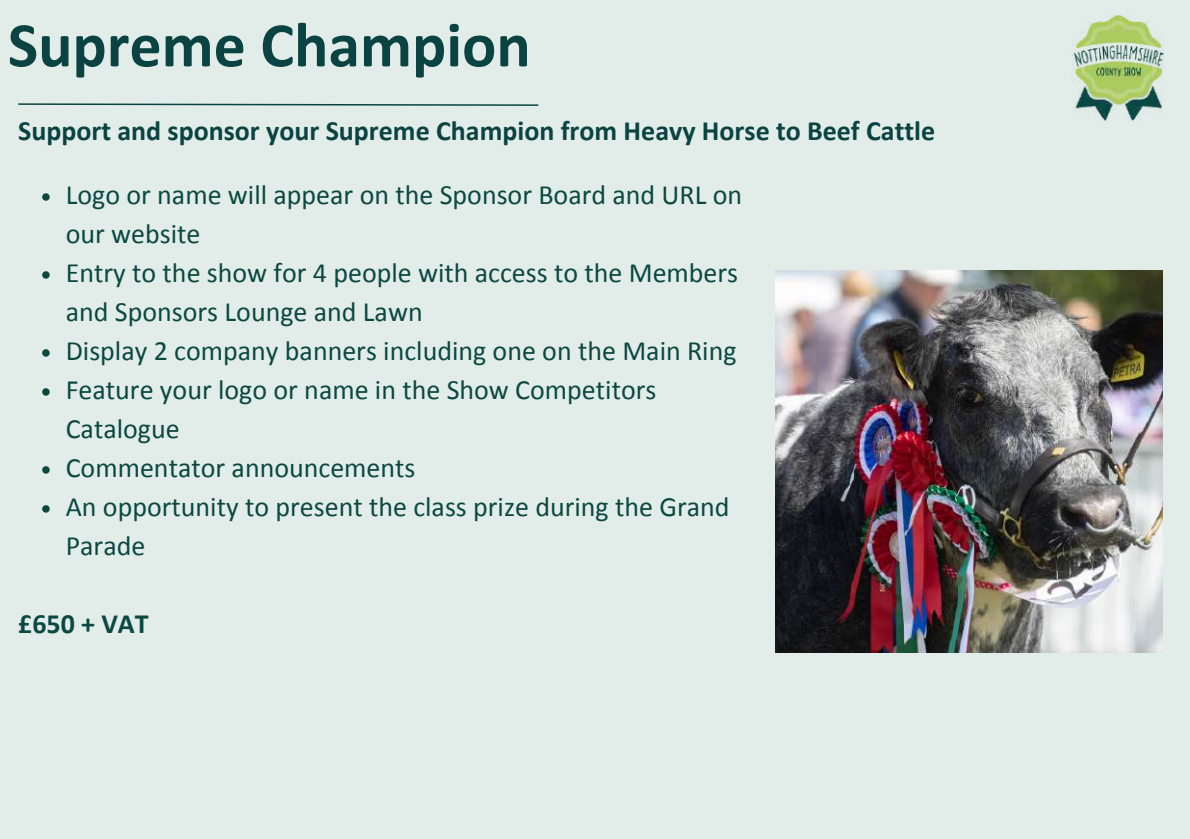
<style>
.page{position:relative;width:1190px;height:839px;background:#fff}
.page>*{position:absolute;margin:0;border:0;box-sizing:border-box;transform-origin:0 0}
.t1{font:700 64px "Calibri";color:#0a4342}
.t2{font:28px/39px "Calibri";color:#0c4842}
.t3{font:700 28px "Calibri";color:#0a4342}
.t4{font:700 28px "Calibri";color:#0c4842}
</style>
<div class="page">
<div style="left:0;top:0;width:1190px;height:838px;background:#e2ede9"></div>
<svg style="left:18px;top:103px;width:521px;height:3px"></svg>
<img style="left:776px;top:270px;width:386px;height:382px">
<svg style="left:42px;top:193px;width:8px;height:8px"></svg>
<svg style="left:42px;top:271px;width:8px;height:8px"></svg>
<svg style="left:42px;top:349px;width:8px;height:8px"></svg>
<svg style="left:42px;top:388px;width:8px;height:7px"></svg>
<svg style="left:42px;top:466px;width:8px;height:7px"></svg>
<svg style="left:42px;top:505px;width:8px;height:7px"></svg>
<img style="left:1071px;top:15px;width:93px;height:107px">
<h1 class="t1" style="left:8px;top:18px;width:524px">Supreme Champion</h1>
<p class="t3" style="left:18px;top:119px;width:918px">Support and sponsor your Supreme Champion from Heavy Horse to Beef Cattle</p>
<p class="t2" style="left:66px;top:177px;width:678px">Logo or name will appear on the Sponsor Board and URL on our website<br>Entry to the show for 4 people with access to the Members and Sponsors Lounge and Lawn<br>Display 2 company banners including one on the Main Ring Feature your logo or name in the Show Competitors Catalogue<br>Commentator announcements<br>An opportunity to present the class prize during the Grand Parade</p>
<p class="t4" style="left:18px;top:611px;width:132px">£650 + VAT</p>
</div>
